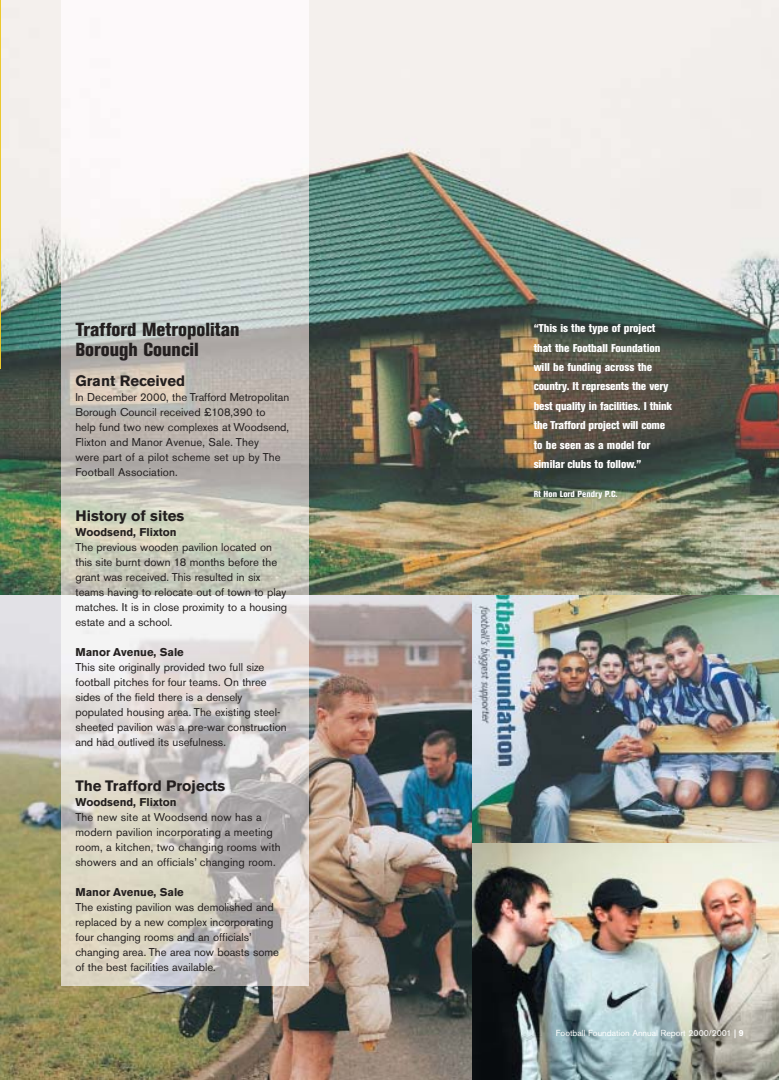
<style>
.page{position:relative;width:779px;height:1080px;background:#fff}
.page>*{position:absolute;margin:0;border:0;box-sizing:border-box;transform-origin:0 0}
.t1{font:800 condensed 18.75px/20px "Akzidenz Grotesk BQ";color:#231f1f}
.t2{font:700 15px "Akzidenz Grotesk BQ";color:#231f1f}
.t3{font:11.25px/15px "Akzidenz Grotesk BQ";color:#231f1f}
.t4{font:800 condensed 11.25px/19.4px "Akzidenz Grotesk BQ";letter-spacing:-.005em;color:#fff}
.t5{font:700 11.25px "Akzidenz Grotesk BQ";color:#231f1f}
.t6{font:8.75px "Akzidenz Grotesk BQ";color:#fff}
.t7{font:800 condensed 8.75px "Akzidenz Grotesk BQ";color:#fff}
.s1{font-weight:700}
</style>
<div class="page">
<img style="left:1px;top:0;width:778px;height:595px">
<hr style="left:0;top:0;width:1px;height:368px;background:#ecc82c">
<img style="left:1px;top:595px;width:471px;height:485px">
<img style="left:61px;top:0;width:247px;height:595px">
<svg style="left:61px;top:595px;width:247px;height:390px"></svg>
<img style="left:472px;top:595px;width:307px;height:248px">
<img style="left:472px;top:843px;width:307px;height:237px">
<h1 class="t1" style="left:75px;top:322px;width:165px">Trafford Metropolitan<br>Borough Council</h1>
<h2 class="t2" style="left:75px;top:375px;width:111px">Grant Received</h2>
<p class="t3" style="left:75px;top:391px;width:215px">In December 2000, the Trafford Metropolitan Borough Council received £108,390 to<br>help fund two new complexes at Woodsend, Flixton and Manor Avenue, Sale. They<br>were part of a pilot scheme set up by The Football Association.</p>
<h2 class="t2" style="left:75px;top:510px;width:110px">History of sites</h2>
<p class="t5" style="left:75px;top:528px;width:103px">Woodsend, Flixton</p>
<p class="t3" style="left:75px;top:541px;width:213px">The previous wooden pavilion located on this site burnt down 18 months before the grant was received. This resulted in six teams having to relocate out of town to play matches. It is in close proximity to a housing estate and a school.</p>
<p class="t5" style="left:75px;top:648px;width:110px">Manor Avenue, Sale</p>
<p class="t3" style="left:75px;top:661px;width:213px">This site originally provided two full size football pitches for four teams. On three sides of the field there is a densely populated housing area. The existing steel&shy;sheeted pavilion was a pre-war construction and had outlived its usefulness.</p>
<h2 class="t2" style="left:75px;top:780px;width:151px">The Trafford Projects</h2>
<p class="t5" style="left:75px;top:798px;width:103px">Woodsend, Flixton</p>
<p class="t3" style="left:75px;top:811px;width:207px">The new site at Woodsend now has a modern pavilion incorporating a meeting room, a kitchen, two changing rooms with showers and an officials’ changing room.</p>
<p class="t5" style="left:75px;top:888px;width:110px">Manor Avenue, Sale</p>
<p class="t3" style="left:75px;top:901px;width:205px">The existing pavilion was demolished and replaced by a new complex incorporating four changing rooms and an officials’ changing area. The area now boasts some of the best facilities available.</p>
<p class="t4" style="left:534px;top:320px;width:140px">“This is the type of project that the Football Foundation will be funding across the country. It represents the very best quality in facilities. I think the Trafford project will come to be seen as a model for similar clubs to follow.”</p>
<p class="t7" style="left:534px;top:490px;width:86px">Rt Hon Lord Pendry P.C.</p>
<p class="t6" style="left:556px;top:1029px;width:189px">Football Foundation Annual Report 2000/2001 <span class="s1">| 9</span></p>
</div>
